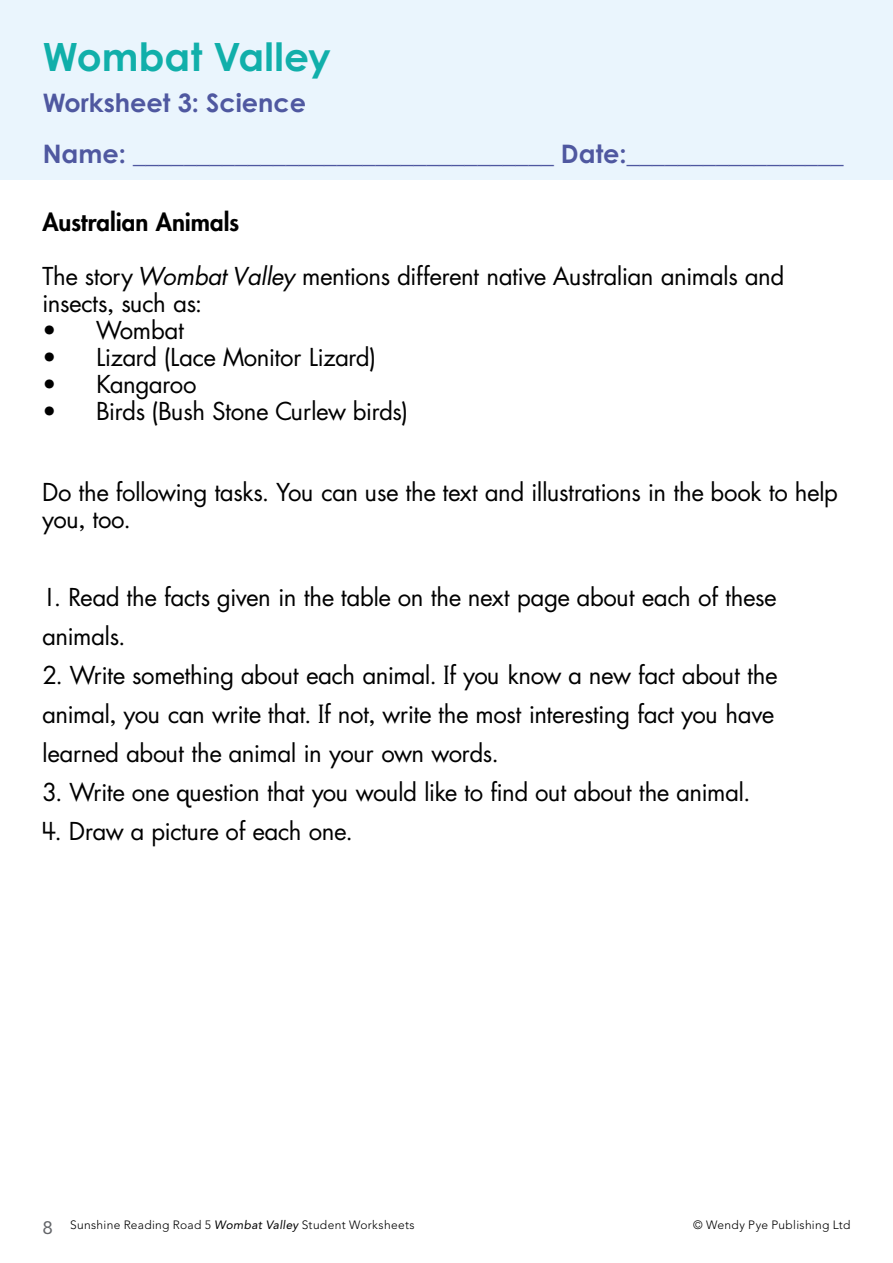
<style>
.page{position:relative;width:893px;height:1263px;background:#fff}
.page>*{position:absolute;margin:0;border:0;box-sizing:border-box;transform-origin:0 0}
.t1{font:700 39px "Century Gothic Pro";letter-spacing:.005em;color:#11afaa}
.t2{font:700 25.5px/51px "Century Gothic Pro";color:#4f58a0}
.t3{font:24px/39px "US Asunshine";letter-spacing:-.005em;color:#000}
.t4{font:800 24px "US Asunshine";color:#000}
.t5{font:18px "Avenir LT Std";color:#636569;scale:1.05 1}
.t6{font:300 12px "Avenir LT Std";letter-spacing:.025em;color:#000}
.s1{font-style:italic}
.s2{font-weight:400;font-style:italic}
</style>
<div class="page">
<div style="left:0;top:0;width:893px;height:179px;background:#eaf5fd"></div>
<h1 class="t1" style="left:43px;top:33px;width:289px">Wombat Valley</h1>
<p class="t2" style="left:43px;top:77px;width:802px">Worksheet 3: Science<br>Name: _________________________________ Date:_________________</p>
<p class="t4" style="left:43px;top:206px;width:198px">Australian Animals</p>
<p class="t3" style="left:43px;top:262px;width:743px;line-height:27px">The story <span class="s1">Wombat Valley</span> mentions different native Australian animals and insects, such as:</p>
<p class="t3" style="left:43px;top:310px;width:143px">• Wombat</p>
<p class="t3" style="left:43px;top:337px;width:335px">• Lizard (Lace Monitor Lizard)</p>
<p class="t3" style="left:43px;top:364px;width:155px">• Kangaroo</p>
<p class="t3" style="left:43px;top:391px;width:367px">• Birds (Bush Stone Curlew birds)</p>
<p class="t3" style="left:43px;top:478px;width:797px;line-height:27px">Do the following tasks. You can use the text and illustrations in the book to help you, too.</p>
<p class="t3" style="left:43px;top:577px;width:735px">1. Read the facts given in the table on the next page about each of these animals.</p>
<p class="t3" style="left:43px;top:655px;width:736px">2. Write something about each animal. If you know a new fact about the animal, you can write that. If not, write the most interesting fact you have learned about the animal in your own words.</p>
<p class="t3" style="left:43px;top:772px;width:709px">3. Write one question that you would like to find out about the animal.</p>
<p class="t3" style="left:43px;top:811px;width:312px">4. Draw a picture of each one.</p>
<p class="t5" style="left:43px;top:1217px;width:12px">8</p>
<p class="t6" style="left:70px;top:1218px;width:346px">Sunshine Reading Road 5 <span class="s2">Wombat Valley</span> Student Worksheets</p>
<p class="t6" style="left:693px;top:1218px;width:159px">© Wendy Pye Publishing Ltd</p>
</div>
